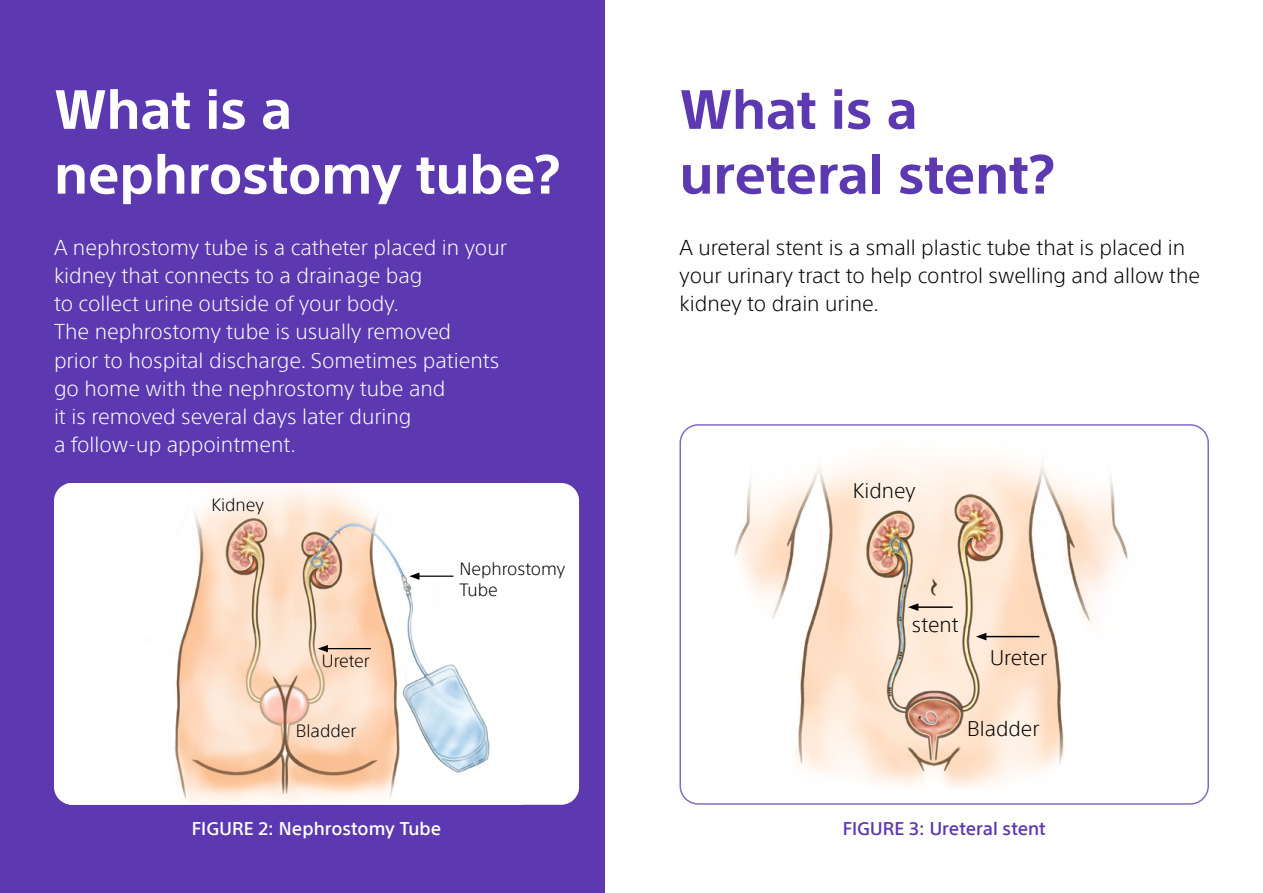
<style>
.page{position:relative;width:1263px;height:893px;background:#fff}
.page>*{position:absolute;margin:0;border:0;box-sizing:border-box;transform-origin:0 0}
.t1{font:700 54px/64.8px "SST";letter-spacing:-.005em;color:#fff}
.t2{font:700 54px/64.8px "SST";letter-spacing:-.005em;color:#5c38b1}
.t3{font:300 21px/28.2px "SST";color:#fff}
.t4{font:300 21px/28.2px "SST";color:#000}
.t5{font:300 20.7px "SST";color:#000}
.t6{font:500 18px "SST";color:#fff}
.t7{font:500 18px "SST";color:#5c38b1}
.t8{font:300 17.4px/20.9px "SST";color:#000}
</style>
<div class="page">
<div style="left:0;top:0;width:604px;height:893px;background:#5c38b1"></div>
<div style="left:54px;top:483px;width:525px;height:322px;background:#fff"></div>
<img style="left:65px;top:483px;width:458px;height:322px">
<hr style="left:417px;top:576px;width:36px;height:1px;background:#000">
<svg style="left:409px;top:572px;width:10px;height:8px"></svg>
<hr style="left:326px;top:648px;width:45px;height:1px;background:#000">
<svg style="left:318px;top:645px;width:10px;height:7px"></svg>
<img style="left:734px;top:459px;width:394px;height:329px">
<hr style="left:984px;top:636px;width:55px;height:1px;background:#000">
<svg style="left:976px;top:633px;width:10px;height:7px"></svg>
<hr style="left:916px;top:606px;width:37px;height:2px;background:#000">
<svg style="left:908px;top:603px;width:10px;height:8px"></svg>
<div style="left:679px;top:424px;width:530px;height:381px;border:2px solid #856ac5;border-radius:18px"></div>
<h1 class="t1" style="left:54px;top:77px;width:507px">What is a nephrostomy tube?</h1>
<h1 class="t2" style="left:679px;top:77px;width:376px">What is a ureteral stent?</h1>
<p class="t4" style="left:679px;top:233px;width:522px">A ureteral stent is a small plastic tube that is placed in your urinary tract to help control swelling and allow the kidney to drain urine.</p>
<p class="t3" style="left:54px;top:233px;width:454px">A nephrostomy tube is a catheter placed in your kidney that connects to a drainage bag<br>to collect urine outside of your body.<br>The nephrostomy tube is usually removed<br>prior to hospital discharge. Sometimes patients go home with the nephrostomy tube and<br>it is removed several days later during<br>a follow-up appointment.</p>
<p class="t8" style="left:211px;top:494px;width:54px">Kidney</p>
<p class="t5" style="left:853px;top:478px;width:64px">Kidney</p>
<p class="t8" style="left:459px;top:559px;width:107px">Nephrostomy<br>Tube</p>
<p class="t5" style="left:912px;top:612px;width:48px">stent</p>
<p class="t8" style="left:322px;top:650px;width:49px">Ureter</p>
<p class="t5" style="left:990px;top:646px;width:58px">Ureter</p>
<p class="t8" style="left:296px;top:720px;width:62px">Bladder</p>
<p class="t5" style="left:967px;top:716px;width:74px">Bladder</p>
<p class="t6" style="left:192px;top:818px;width:251px">FIGURE 2: Nephrostomy Tube</p>
<p class="t7" style="left:843px;top:818px;width:205px">FIGURE 3: Ureteral stent</p>
</div>
